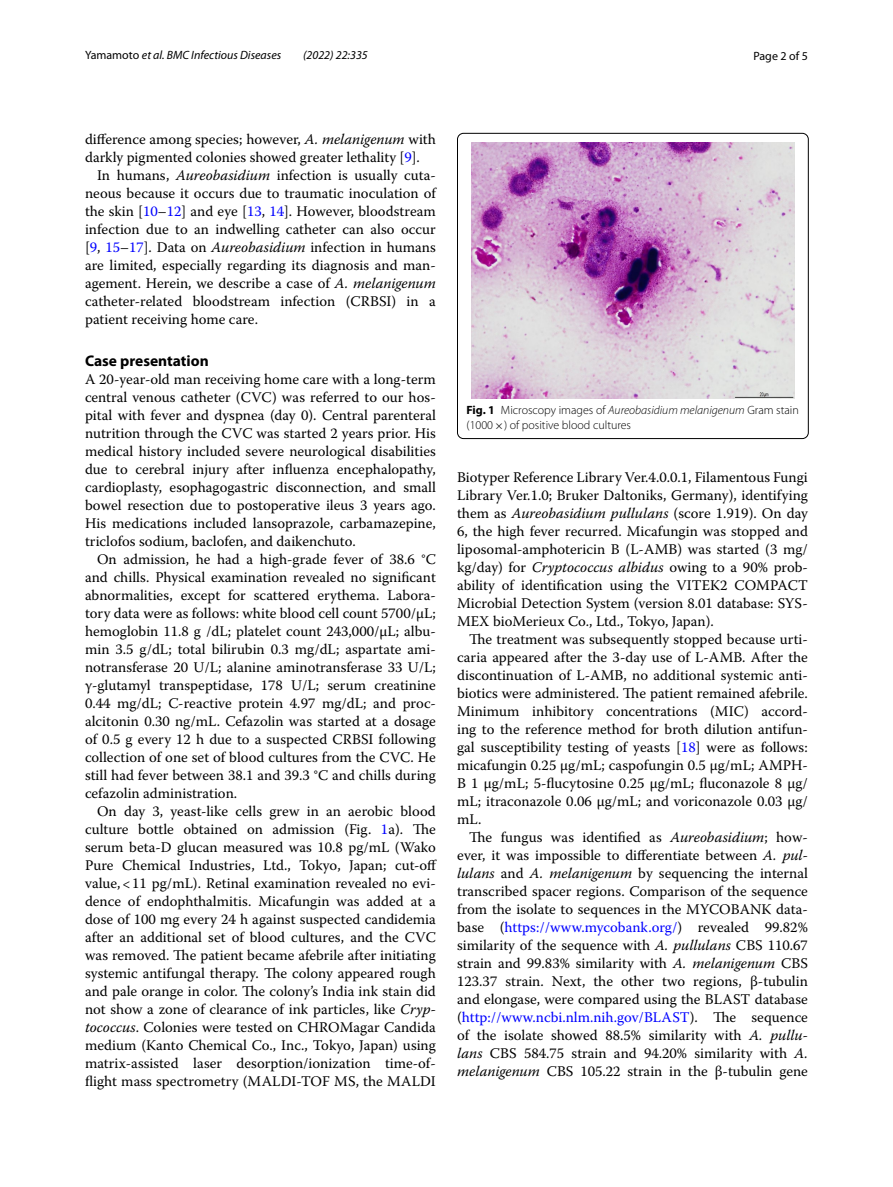
<style>
.page{position:relative;width:893px;height:1187px;background:#fff}
.page>*{position:absolute;margin:0;border:0;box-sizing:border-box;transform-origin:0 0}
.t1{font:700 15.45px "Myriad Pro";color:#000}
.t2{font:14.7px/18px "Warnock Pro";color:#000;text-align:justify}
.t3{font:300 12px/15px "Myriad Pro";color:#000}
.t4{font:italic 12px "Myriad Pro";color:#000}
.t5{font:12px "Myriad Pro";color:#000}
.s1{font-style:normal}
.s2{font-style:italic}
.s3{color:#00f}
.s4{font-weight:700}
.s5{font-family:"MTSY";font-weight:400}
</style>
<div class="page">
<img style="left:471px;top:142px;width:323px;height:256px">
<div style="left:457px;top:133px;width:351px;height:306px;border:1px solid #000;border-radius:6px"></div>
<p class="t4" style="left:85px;top:48px;width:198px"><span class="s1">Yamamoto</span> et al. BMC Infectious Diseases</p>
<p class="t4" style="left:303px;top:48px;width:66px">(2022) 22:335</p>
<p class="t5" style="left:753px;top:48px;width:56px">Page 2 of 5</p>
<p class="t2" style="left:85px;top:130px;width:352px">difference among species; however, <span class="s2">A. melanigenum</span> with darkly pigmented colonies showed greater lethality [<span class="s3">9</span>].</p>
<p class="t2" style="left:85px;top:166px;width:352px;text-indent:12px">In humans, <span class="s2">Aureobasidium</span> infection is usually cuta&shy;neous because it occurs due to traumatic inoculation of the skin [<span class="s3">10</span>–<span class="s3">12</span>] and eye [<span class="s3">13</span>, <span class="s3">14</span>]. However, bloodstream infection due to an indwelling catheter can also occur [<span class="s3">9</span>, <span class="s3">15</span>–<span class="s3">17</span>]. Data on <span class="s2">Aureobasidium</span> infection in humans are limited, especially regarding its diagnosis and man&shy;agement. Herein, we describe a case of <span class="s2">A. melanigenum </span>catheter-related bloodstream infection (CRBSI) in a patient receiving home care.</p>
<p class="t1" style="left:85px;top:350px;width:125px">Case presentation</p>
<p class="t2" style="left:85px;top:369px;width:352px">A 20-year-old man receiving home care with a long-term central venous catheter (CVC) was referred to our hos&shy;pital with fever and dyspnea (day 0). Central parenteral nutrition through the CVC was started 2 years prior. His medical history included severe neurological disabilities due to cerebral injury after influenza encephalopathy, cardioplasty, esophagogastric disconnection, and small bowel resection due to postoperative ileus 3 years ago.<br>His medications included lansoprazole, carbamazepine, triclofos sodium, baclofen, and daikenchuto.</p>
<p class="t2" style="left:85px;top:549px;width:352px;text-indent:12px">On admission, he had a high-grade fever of 38.6 °C and chills. Physical examination revealed no significant abnormalities, except for scattered erythema. Labora&shy;tory data were as follows: white blood cell count 5700/μL; hemoglobin 11.8 g /dL; platelet count 243,000/μL; albu&shy;min 3.5 g/dL; total bilirubin 0.3 mg/dL; aspartate ami&shy;notransferase 20 U/L; alanine aminotransferase 33 U/L; γ-glutamyl transpeptidase, 178 U/L; serum creatinine 0.44 mg/dL; C-reactive protein 4.97 mg/dL; and proc&shy;alcitonin 0.30 ng/mL. Cefazolin was started at a dosage of 0.5 g every 12 h due to a suspected CRBSI following collection of one set of blood cultures from the CVC. He still had fever between 38.1 and 39.3 °C and chills during cefazolin administration.</p>
<p class="t2" style="left:85px;top:801px;width:353px;text-indent:12px">On day 3, yeast-like cells grew in an aerobic blood culture bottle obtained on admission (Fig. <span class="s3">1</span>a). The serum beta-D glucan measured was 10.8 pg/mL (Wako Pure Chemical Industries, Ltd., Tokyo, Japan; cut-off value,&lt;11 pg/mL). Retinal examination revealed no evi&shy;dence of endophthalmitis. Micafungin was added at a dose of 100 mg every 24 h against suspected candidemia after an additional set of blood cultures, and the CVC was removed. The patient became afebrile after initiating systemic antifungal therapy. The colony appeared rough and pale orange in color. The colony’s India ink stain did not show a zone of clearance of ink particles, like <span class="s2">Cryp&shy;tococcus</span>. Colonies were tested on CHROMagar Candida medium (Kanto Chemical Co., Inc., Tokyo, Japan) using matrix-assisted laser desorption/ionization time-of&shy;flight mass spectrometry (MALDI-TOF MS, the MALDI</p>
<p class="t3" style="left:466px;top:402px;width:334px"><span class="s4">Fig. 1</span> Microscopy images of <span class="s2">Aureobasidium melanigenum</span> Gram stain (1000<span class="s5">×</span>) of positive blood cultures</p>
<p class="t2" style="left:457px;top:467px;width:352px">Biotyper Reference Library Ver.4.0.0.1, Filamentous Fungi Library Ver.1.0; Bruker Daltoniks, Germany), identifying them as <span class="s2">Aureobasidium pullulans</span> (score 1.919). On day 6, the high fever recurred. Micafungin was stopped and liposomal-amphotericin B (L-AMB) was started (3 mg/ kg/day) for <span class="s2">Cryptococcus albidus</span> owing to a 90% prob&shy;ability of identification using the VITEK2 COMPACT Microbial Detection System (version 8.01 database: SYS-MEX bioMerieux Co., Ltd., Tokyo, Japan).</p>
<p class="t2" style="left:457px;top:629px;width:352px;text-indent:12px">The treatment was subsequently stopped because urti&shy;caria appeared after the 3-day use of L-AMB. After the discontinuation of L-AMB, no additional systemic anti&shy;biotics were administered. The patient remained afebrile.<br>Minimum inhibitory concentrations (MIC) accord&shy;ing to the reference method for broth dilution antifun&shy;gal susceptibility testing of yeasts [<span class="s3">18</span>] were as follows: micafungin 0.25 μg/mL; caspofungin 0.5 μg/mL; AMPH-B 1 μg/mL; 5-flucytosine 0.25 μg/mL; fluconazole 8 μg/ mL; itraconazole 0.06 μg/mL; and voriconazole 0.03 μg/ mL.</p>
<p class="t2" style="left:457px;top:827px;width:352px;text-indent:12px">The fungus was identified as <span class="s2">Aureobasidium</span>; how&shy;ever, it was impossible to differentiate between <span class="s2">A. pul&shy;lulans</span> and <span class="s2">A. melanigenum</span> by sequencing the internal transcribed spacer regions. Comparison of the sequence from the isolate to sequences in the MYCOBANK data&shy;base (<span class="s3">https://www.mycobank.org/</span>) revealed 99.82% similarity of the sequence with <span class="s2">A. pullulans</span> CBS 110.67 strain and 99.83% similarity with <span class="s2">A. melanigenum</span> CBS 123.37 strain. Next, the other two regions, β-tubulin and elongase, were compared using the BLAST database (<span class="s3">http://www.ncbi.nlm.nih.gov/BLAST</span>). The sequence of the isolate showed 88.5% similarity with <span class="s2">A. pullu&shy;lans</span> CBS 584.75 strain and 94.20% similarity with <span class="s2">A. melanigenum</span> CBS 105.22 strain in the β-tubulin gene</p>
</div>
